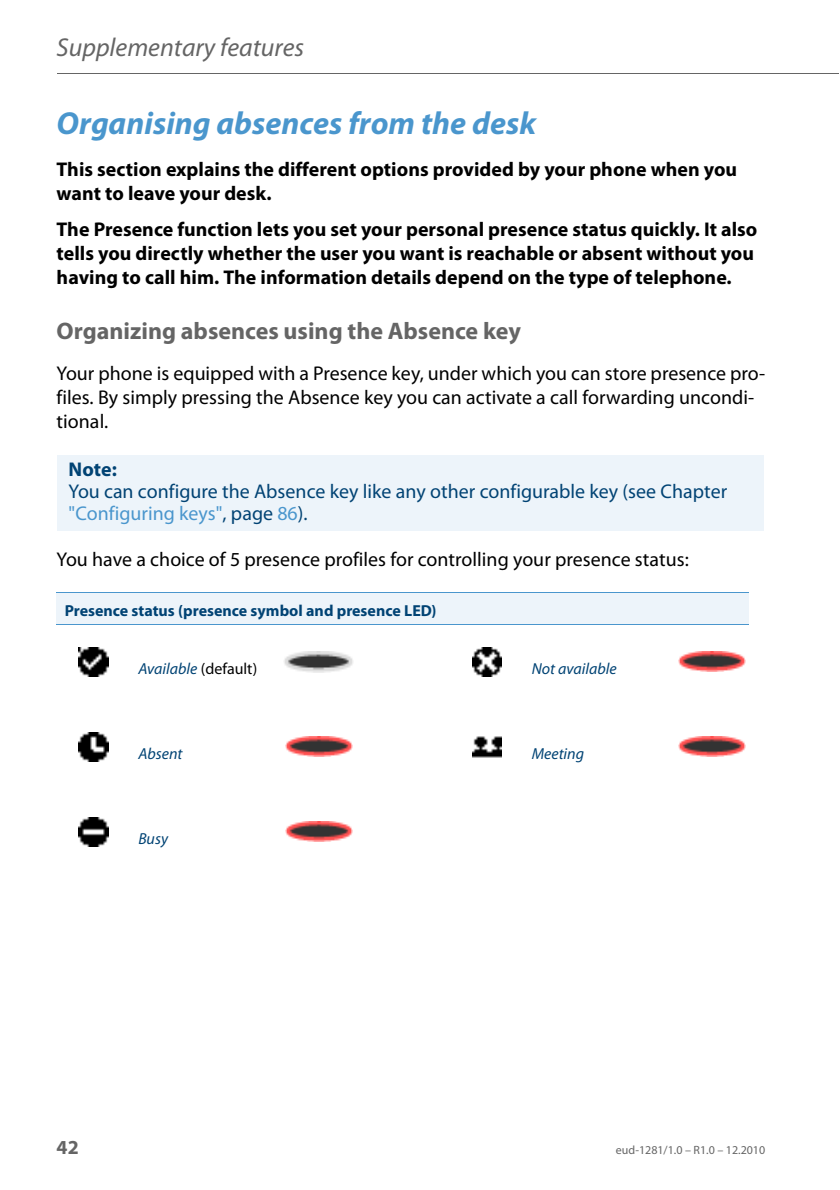
<style>
.page{position:relative;width:840px;height:1190px;background:#fff}
.page>*{position:absolute;margin:0;border:0;box-sizing:border-box;transform-origin:0 0}
.t1{font:italic 700 32px "Myriad Pro";color:#4a96cd}
.t2{font:italic 26px "Myriad Pro";color:#656565}
.t3{font:700 24px "Myriad Pro";color:#656565}
.t4{font:700 20px/24px "Myriad Pro";color:#000}
.t5{font:20px/24px "Myriad Pro";color:#000}
.t6{font:20px/22px "Myriad Pro";color:#014374}
.t7{font:700 20px "Myriad Pro";color:#014374}
.t8{font:700 20px "Myriad Pro";color:#656565}
.t9{font:italic 16px "Myriad Pro";color:#014374}
.t10{font:700 16px "Myriad Pro";color:#014374}
.t11{font:12px "Myriad Pro";color:#656565}
.s1{color:#4a96cd}
.s2{font-style:normal;color:#000}
</style>
<div class="page">
<hr style="left:57px;top:73px;width:782px;height:1px;background:#656565">
<div style="left:57px;top:455px;width:707px;height:76px;background:#edf4fa"></div>
<div style="left:57px;top:593px;width:692px;height:32px;background:#edf4fa"></div>
<hr style="left:57px;top:592px;width:692px;height:1px;background:#4a96cd">
<hr style="left:57px;top:624px;width:692px;height:1px;background:#4a96cd">
<img style="left:79px;top:647px;width:29px;height:29px">
<img style="left:284px;top:651px;width:69px;height:21px">
<img style="left:472px;top:647px;width:29px;height:29px">
<img style="left:679px;top:652px;width:66px;height:20px">
<img style="left:79px;top:732px;width:29px;height:29px">
<img style="left:285px;top:737px;width:67px;height:20px">
<img style="left:472px;top:736px;width:29px;height:22px">
<img style="left:679px;top:737px;width:66px;height:20px">
<img style="left:79px;top:817px;width:29px;height:30px">
<img style="left:285px;top:822px;width:67px;height:20px">
<h2 class="t2" style="left:57px;top:37px;width:249px">Supplementary features</h2>
<h1 class="t1" style="left:57px;top:111px;width:481px">Organising absences from the desk</h1>
<p class="t4" style="left:57px;top:159px;width:682px">This section explains the different options provided by your phone when you want to leave your desk.</p>
<p class="t4" style="left:57px;top:219px;width:702px">The Presence function lets you set your personal presence status quickly. It also tells you directly whether the user you want is reachable or absent without you having to call him. The information details depend on the type of telephone.</p>
<p class="t3" style="left:57px;top:322px;width:466px">Organizing absences using the Absence key</p>
<p class="t5" style="left:57px;top:363px;width:710px">Your phone is equipped with a Presence key, under which you can store presence pro&shy;files. By simply pressing the Absence key you can activate a call forwarding uncondi&shy;tional.</p>
<p class="t7" style="left:69px;top:462px;width:50px">Note:</p>
<p class="t6" style="left:69px;top:482px;width:660px">You can configure the Absence key like any other configurable key (see Chapter <span class="s1">"Configuring keys"</span>, page <span class="s1">86</span>).</p>
<p class="t5" style="left:57px;top:549px;width:634px">You have a choice of 5 presence profiles for controlling your presence status:</p>
<p class="t10" style="left:65px;top:604px;width:373px">Presence status (presence symbol and presence LED)</p>
<p class="t9" style="left:138px;top:663px;width:120px">Available <span class="s2">(default)</span></p>
<p class="t9" style="left:532px;top:663px;width:86px">Not available</p>
<p class="t9" style="left:138px;top:748px;width:46px">Absent</p>
<p class="t9" style="left:532px;top:748px;width:54px">Meeting</p>
<p class="t9" style="left:138px;top:833px;width:31px">Busy</p>
<p class="t8" style="left:57px;top:1139px;width:24px">42</p>
<p class="t11" style="left:616px;top:1145px;width:151px">eud-1281/1.0 – R1.0 – 12.2010</p>
</div>
